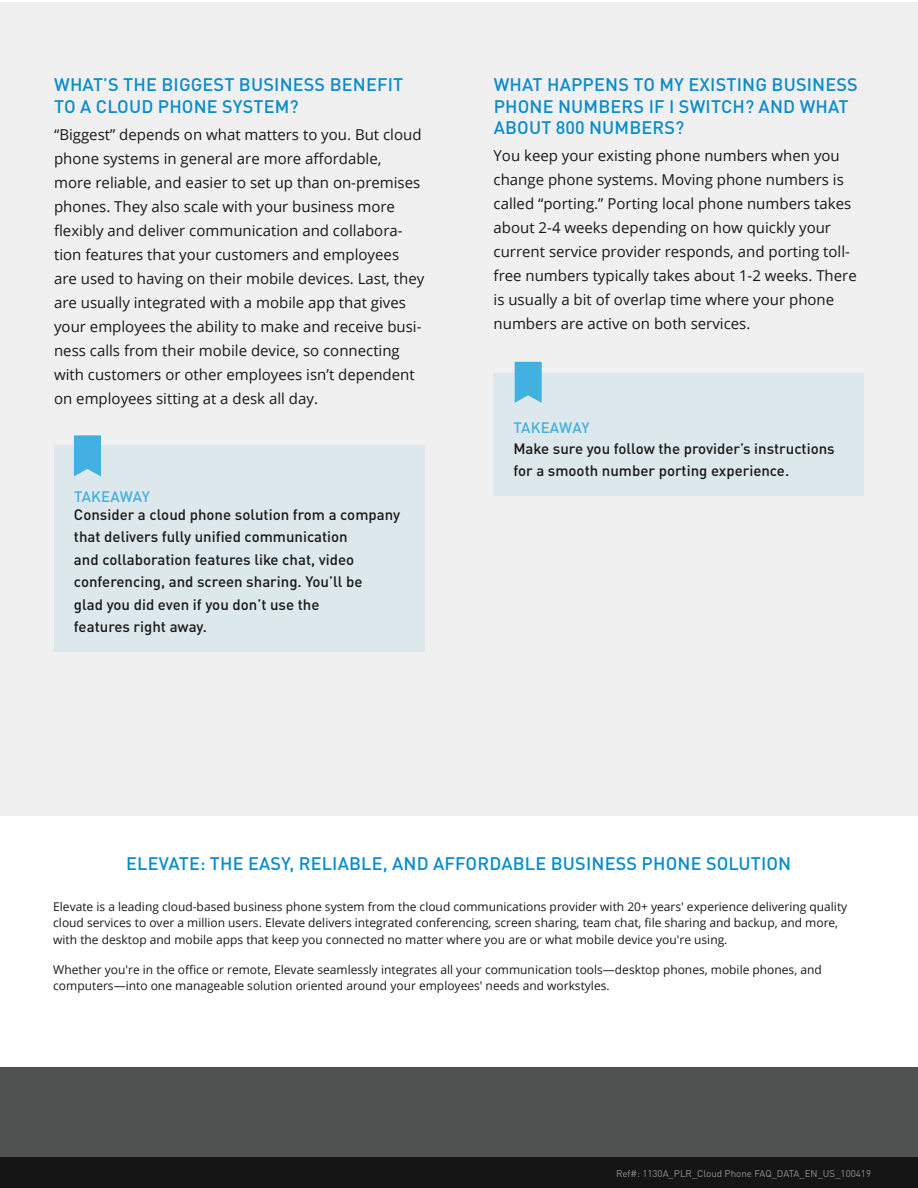
<style>
.page{position:relative;width:918px;height:1188px;background:#fff}
.page>*{position:absolute;margin:0;border:0;box-sizing:border-box;transform-origin:0 0}
.t1{font:500 18px/21.6px "DINOT";letter-spacing:.01em;color:#088ccc}
.t2{font:15px/24px "Open Sans";color:#191819}
.t3{font:500 15px/22.5px "DINOT";color:#191819}
.t4{font:500 15px "DINOT";color:#42b0e0}
.t5{font:12px/16.5px "Open Sans";color:#191819}
.t6{font:9.75px "DINOT";color:#939291}
</style>
<div class="page">
<div style="left:0;top:1067px;width:918px;height:121px;background:#505252"></div>
<div style="left:0;top:1158px;width:918px;height:30px;background:#151515"></div>
<div style="left:0;top:2px;width:918px;height:813px;background:#f0f0f1"></div>
<div style="left:54px;top:445px;width:370px;height:207px;background:#dce8eb"></div>
<div style="left:494px;top:373px;width:370px;height:123px;background:#dce8eb"></div>
<svg style="left:515px;top:362px;width:27px;height:41px"></svg>
<svg style="left:74px;top:435px;width:27px;height:41px"></svg>
<p class="t1" style="left:54px;top:73px;width:351px">WHAT’S THE BIGGEST BUSINESS BENEFIT<br>TO A CLOUD PHONE SYSTEM?</p>
<p class="t2" style="left:54px;top:122px;width:372px">“Biggest” depends on what matters to you. But cloud phone systems in general are more affordable,<br>more reliable, and easier to set up than on-premises phones. They also scale with your business more flexibly and deliver communication and collabora&shy;tion features that your customers and employees are used to having on their mobile devices. Last, they are usually integrated with a mobile app that gives your employees the ability to make and receive busi&shy;ness calls from their mobile device, so connecting with customers or other employees isn’t dependent on employees sitting at a desk all day.</p>
<p class="t4" style="left:74px;top:487px;width:77px">TAKEAWAY</p>
<p class="t3" style="left:74px;top:503px;width:328px">Consider a cloud phone solution from a company that delivers fully unified communication<br>and collaboration features like chat, video conferencing, and screen sharing. You’ll be<br>glad you did even if you don’t use the<br>features right away.</p>
<p class="t1" style="left:494px;top:73px;width:366px">WHAT HAPPENS TO MY EXISTING BUSINESS<br>PHONE NUMBERS IF I SWITCH? AND WHAT<br>ABOUT 800 NUMBERS?</p>
<p class="t2" style="left:494px;top:144px;width:365px">You keep your existing phone numbers when you change phone systems. Moving phone numbers is called “porting.” Porting local phone numbers takes about 2-4 weeks depending on how quickly your current service provider responds, and porting toll&shy;free numbers typically takes about 1-2 weeks. There is usually a bit of overlap time where your phone numbers are active on both services.</p>
<p class="t4" style="left:514px;top:418px;width:77px">TAKEAWAY</p>
<p class="t3" style="left:513px;top:437px;width:323px">Make sure you follow the provider’s instructions for a smooth number porting experience.</p>
<p class="t1" style="left:126px;top:852px;width:667px">ELEVATE: THE EASY, RELIABLE, AND AFFORDABLE BUSINESS PHONE SOLUTION</p>
<p class="t5" style="left:53px;top:898px;width:796px">Elevate is a leading cloud-based business phone system from the cloud communications provider with 20+ years' experience delivering quality cloud services to over a million users. Elevate delivers integrated conferencing, screen sharing, team chat, file sharing and backup, and more, with the desktop and mobile apps that keep you connected no matter where you are or what mobile device you're using.</p>
<p class="t5" style="left:53px;top:961px;width:770px">Whether you're in the office or remote, Elevate seamlessly integrates all your communication tools—desktop phones, mobile phones, and computers—into one manageable solution oriented around your employees' needs and workstyles.</p>
<p class="t6" style="left:616px;top:1167px;width:256px">Ref#: 1130A_PLR_Cloud Phone FAQ_DATA_EN_US_100419</p>
</div>
